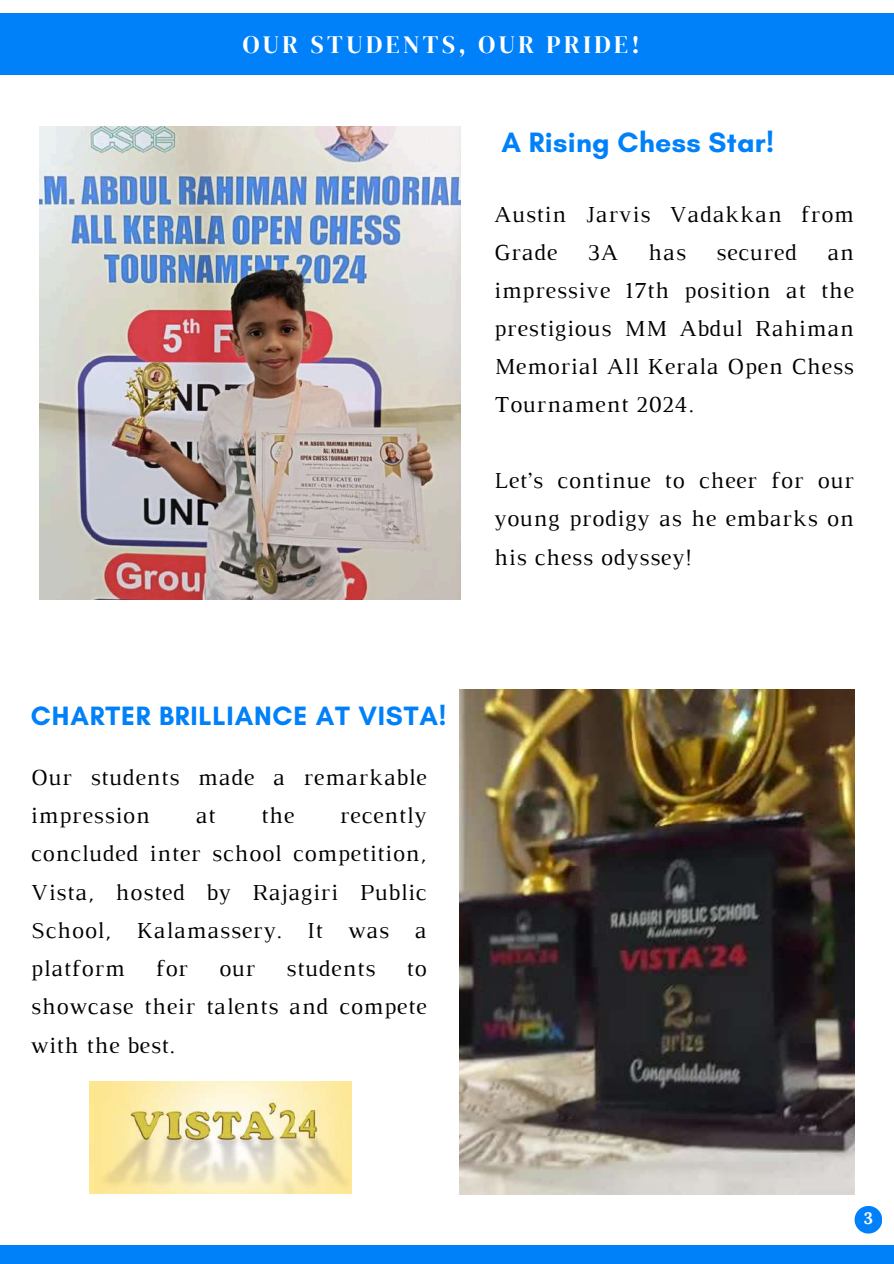
<style>
.page{position:relative;width:894px;height:1264px;background:#fff}
.page>*{position:absolute;margin:0;border:0;box-sizing:border-box;transform-origin:0 0}
.t1{font:700 28.5px "Glacial Indifference";letter-spacing:.01em;color:#0081f9}
.t2{font:700 27px "Glacial Indifference";letter-spacing:.03em;color:#0081f9}
.t3{font:24.9px "DM Serif Display";letter-spacing:.14em;color:#fff}
.t4{font:23.4px/38.2px "Luthier";letter-spacing:.03em;color:#000;text-align:justify}
.t5{font:700 16.5px "Lora";color:#fff}
</style>
<div class="page">
<div style="left:0;top:13px;width:893px;height:61px;background:#0081f9"></div>
<img style="left:39px;top:126px;width:421px;height:473px">
<img style="left:459px;top:689px;width:395px;height:504px">
<img style="left:89px;top:1081px;width:262px;height:112px">
<div style="left:0;top:1245px;width:893px;height:18px;background:#0081f9"></div>
<div style="left:854px;top:1205px;width:28px;height:28px;background:#0081f9;border-radius:50%"></div>
<p class="t3" style="left:243px;top:27px;width:398px">OUR STUDENTS, OUR PRIDE!</p>
<p class="t1" style="left:501px;top:124px;width:274px">A Rising Chess Star!</p>
<p class="t4" style="left:494px;top:197px;width:361px">Austin Jarvis Vadakkan from<br>Grade</p>
<p class="t4" style="left:587px;top:235px;width:32px">3A</p>
<p class="t4" style="left:648px;top:235px;width:39px">has</p>
<p class="t4" style="left:716px;top:235px;width:82px">secured</p>
<p class="t4" style="left:494px;top:235px;width:361px;text-indent:333px">an impressive 17th position at the prestigious MM Abdul Rahiman Memorial All Kerala Open Chess Tournament 2024.</p>
<p class="t4" style="left:494px;top:463px;width:361px">Let’s continue to cheer for our young prodigy as he embarks on his chess odyssey!</p>
<p class="t2" style="left:31px;top:699px;width:417px">CHARTER BRILLIANCE AT VISTA!</p>
<p class="t4" style="left:31px;top:759px;width:397px">Our students made a remarkable impression</p>
<p class="t4" style="left:31px;top:798px;width:397px;text-indent:308px">recently concluded inter school competition, Vista, hosted by Rajagiri Public School, Kalamassery. It was a platform</p>
<p class="t4" style="left:195px;top:798px;width:22px">at</p>
<p class="t4" style="left:261px;top:798px;width:35px">the</p>
<p class="t4" style="left:156px;top:951px;width:34px">for</p>
<p class="t4" style="left:219px;top:951px;width:38px">our</p>
<p class="t4" style="left:286px;top:951px;width:91px">students</p>
<p class="t4" style="left:31px;top:951px;width:397px;text-indent:375px">to showcase their talents and compete with the best.</p>
<p class="t5" style="left:863px;top:1207px;width:11px">3</p>
</div>
